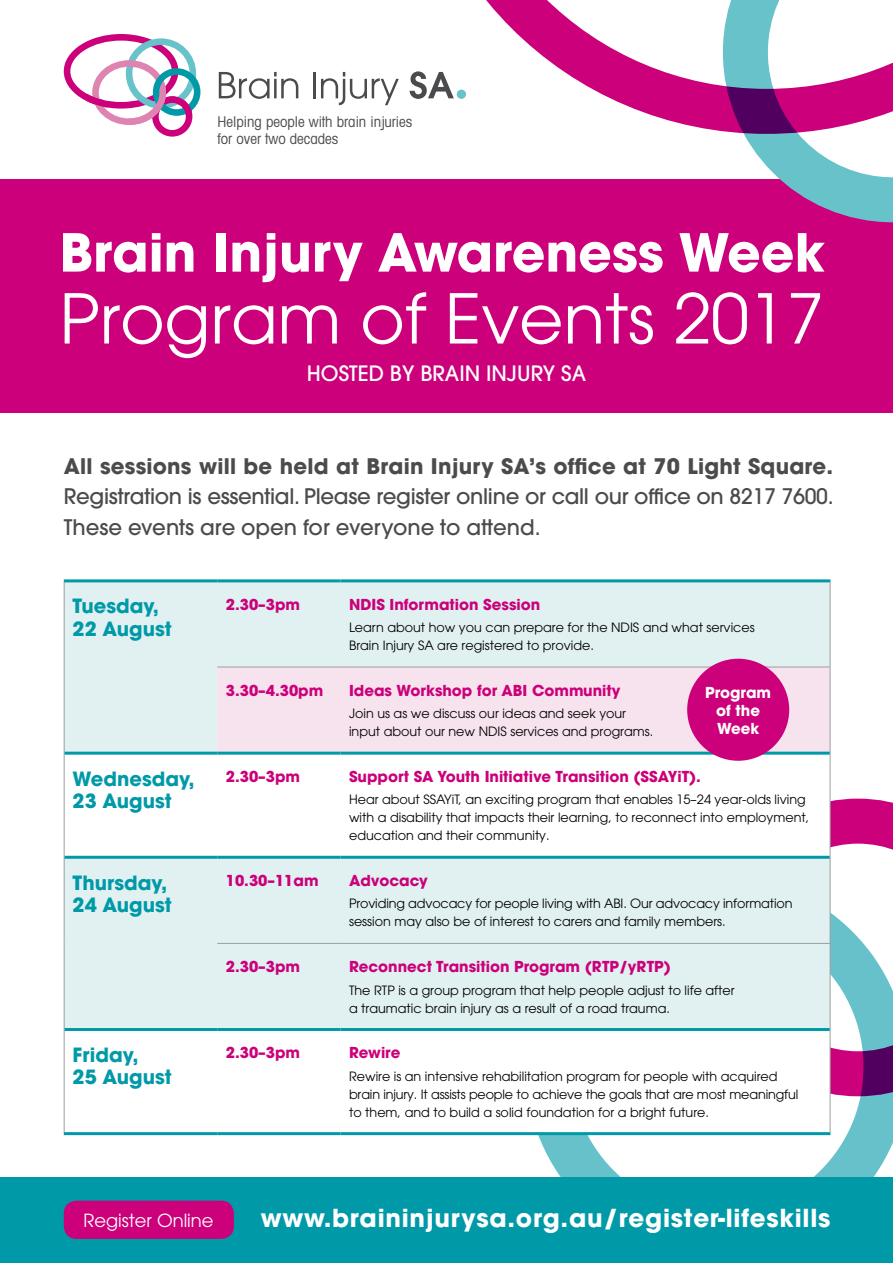
<style>
.page{position:relative;width:893px;height:1263px;background:#fff}
.page>*{position:absolute;margin:0;border:0;box-sizing:border-box;transform-origin:0 0}
.t1{font:68.1px "Avant Garde";color:#fff}
.t2{font:700 52.05px "Avant Garde";color:#fff}
.t3{font:700 24.6px "Avant Garde";letter-spacing:.03em;color:#fff}
.t4{font:500 21.3px/30.5px "Avant Garde";letter-spacing:-.015em;color:#4b4b4d}
.t5{font:700 21.3px "Avant Garde";letter-spacing:.01em;color:#4b4b4d}
.t6{font:500 21px "Avant Garde";color:#fff}
.t7{font:700 19.5px/22.5px "Avant Garde";color:#0099a8}
.t8{font:18px "Avant Garde";color:#fff}
.t9{font:700 15px "Avant Garde";color:#cb007a}
.t10{font:700 15px/18px "Avant Garde";color:#fff;text-align:center}
.t11{font:condensed 14.85px/17px "Avant Garde";color:#4b4b4d}
.t12{font:12.75px/18px "Avant Garde";color:#000}
</style>
<div class="page">
<svg style="left:526px;top:1096px;width:367px;height:82px"></svg>
<div style="left:0;top:179px;width:893px;height:233px;background:#cb007a"></div>
<svg style="left:219px;top:72px;width:79px;height:27px"></svg>
<hr style="left:313px;top:72px;width:3px;height:26px;background:#4b4b4d">
<svg style="left:321px;top:72px;width:78px;height:33px"></svg>
<svg style="left:64px;top:34px;width:136px;height:103px"></svg>
<svg style="left:744px;top:134px;width:149px;height:88px"></svg>
<svg style="left:409px;top:0;width:484px;height:134px"></svg>
<svg style="left:830px;top:799px;width:63px;height:297px"></svg>
<div style="left:0;top:1178px;width:893px;height:85px;background:#0099a8"></div>
<div style="left:64px;top:1201px;width:170px;height:38px;background:#cb007a;border-radius:13px"></div>
<div style="left:65px;top:582px;width:765px;height:170px;background:#e1f1f2"></div>
<div style="left:217px;top:668px;width:613px;height:84px;background:#f7e3ee"></div>
<svg style="left:65px;top:755px;width:765px;height:377px"></svg>
<hr style="left:64px;top:582px;width:1px;height:85px;background:#9c9e9f">
<hr style="left:64px;top:667px;width:1px;height:86px;background:#9c9e9f">
<hr style="left:64px;top:753px;width:1px;height:104px;background:#9c9e9f">
<hr style="left:64px;top:857px;width:1px;height:86px;background:#9c9e9f">
<hr style="left:64px;top:943px;width:1px;height:86px;background:#9c9e9f">
<hr style="left:64px;top:1029px;width:1px;height:103px;background:#9c9e9f">
<hr style="left:830px;top:582px;width:1px;height:85px;background:#9c9e9f">
<hr style="left:830px;top:667px;width:1px;height:86px;background:#9c9e9f">
<hr style="left:830px;top:753px;width:1px;height:104px;background:#9c9e9f">
<hr style="left:830px;top:857px;width:1px;height:86px;background:#9c9e9f">
<hr style="left:830px;top:944px;width:1px;height:85px;background:#9c9e9f">
<hr style="left:830px;top:1029px;width:1px;height:103px;background:#9c9e9f">
<hr style="left:217px;top:667px;width:124px;height:1px;background:#9c9e9f">
<hr style="left:341px;top:667px;width:489px;height:1px;background:#9c9e9f">
<hr style="left:217px;top:943px;width:124px;height:1px;background:#9c9e9f">
<hr style="left:341px;top:943px;width:489px;height:1px;background:#9c9e9f">
<hr style="left:64px;top:579px;width:153px;height:3px;background:#0099a8">
<hr style="left:217px;top:579px;width:124px;height:3px;background:#0099a8">
<hr style="left:341px;top:579px;width:489px;height:3px;background:#0099a8">
<hr style="left:65px;top:752px;width:152px;height:3px;background:#0099a8">
<hr style="left:217px;top:752px;width:124px;height:3px;background:#0099a8">
<hr style="left:341px;top:752px;width:489px;height:3px;background:#0099a8">
<hr style="left:65px;top:856px;width:152px;height:3px;background:#0099a8">
<hr style="left:217px;top:856px;width:124px;height:3px;background:#0099a8">
<hr style="left:341px;top:856px;width:489px;height:3px;background:#0099a8">
<hr style="left:65px;top:1028px;width:152px;height:3px;background:#0099a8">
<hr style="left:217px;top:1028px;width:124px;height:3px;background:#0099a8">
<hr style="left:341px;top:1028px;width:489px;height:3px;background:#0099a8">
<hr style="left:64px;top:1132px;width:153px;height:3px;background:#0099a8">
<hr style="left:217px;top:1132px;width:124px;height:3px;background:#0099a8">
<hr style="left:341px;top:1132px;width:489px;height:3px;background:#0099a8">
<div style="left:687px;top:659px;width:102px;height:102px;background:#cb007a;border-radius:50%"></div>
<p class="t11" style="left:218px;top:113px;width:196px">Helping people with brain injuries for over two decades</p>
<h2 class="t2" style="left:60px;top:219px;width:767px">Brain Injury Awareness Week</h2>
<h1 class="t1" style="left:60px;top:278px;width:766px">Program of Events 2017</h1>
<h3 class="t6" style="left:307px;top:360px;width:281px">HOSTED BY BRAIN INJURY SA</h3>
<h3 class="t5" style="left:64px;top:452px;width:771px">All sessions will be held at Brain Injury SA’s office at 70 Light Square.</h3>
<h3 class="t4" style="left:64px;top:481px;width:771px">Registration is essential. Please register online or call our office on 8217 7600.<br>These events are open for everyone to attend.</h3>
<h3 class="t7" style="left:73px;top:595px;width:100px">Tuesday,<br>22 August</h3>
<p class="t9" style="left:226px;top:594px;width:76px">2.30–3pm</p>
<p class="t9" style="left:349px;top:594px;width:193px">NDIS Information Session</p>
<p class="t12" style="left:349px;top:618px;width:407px">Learn about how you can prepare for the NDIS and what services<br>Brain Injury SA are registered to provide.</p>
<p class="t9" style="left:226px;top:681px;width:99px">3.30–4.30pm</p>
<p class="t9" style="left:349px;top:681px;width:273px">Ideas Workshop for ABI Community</p>
<p class="t12" style="left:349px;top:704px;width:306px">Join us as we discuss our ideas and seek your input about our new NDIS services and programs.</p>
<p class="t10" style="left:705px;top:683px;width:67px">Program of the<br>Week</p>
<h3 class="t7" style="left:73px;top:767px;width:123px">Wednesday,<br>23 August</h3>
<p class="t9" style="left:226px;top:767px;width:76px">2.30–3pm</p>
<p class="t9" style="left:349px;top:767px;width:353px">Support SA Youth Initiative Transition (SSAYiT).</p>
<p class="t12" style="left:349px;top:790px;width:462px">Hear about SSAYiT, an exciting program that enables 15–24 year-olds living with a disability that impacts their learning, to reconnect into employment, education and their community.</p>
<h3 class="t7" style="left:73px;top:871px;width:100px">Thursday,<br>24 August</h3>
<p class="t9" style="left:226px;top:871px;width:94px">10.30–11am</p>
<p class="t9" style="left:349px;top:871px;width:80px">Advocacy</p>
<p class="t12" style="left:349px;top:895px;width:445px">Providing advocacy for people living with ABI. Our advocacy information session may also be of interest to carers and family members.</p>
<p class="t9" style="left:226px;top:957px;width:76px">2.30–3pm</p>
<p class="t9" style="left:349px;top:957px;width:323px">Reconnect Transition Program (RTP/yRTP)</p>
<p class="t12" style="left:349px;top:981px;width:387px">The RTP is a group program that help people adjust to life after a traumatic brain injury as a result of a road trauma.</p>
<h3 class="t7" style="left:73px;top:1043px;width:100px">Friday,<br>25 August</h3>
<p class="t9" style="left:226px;top:1043px;width:76px">2.30–3pm</p>
<p class="t9" style="left:349px;top:1043px;width:53px">Rewire</p>
<p class="t12" style="left:349px;top:1067px;width:451px">Rewire is an intensive rehabilitation program for people with acquired brain injury. It assists people to achieve the goals that are most meaningful to them, and to build a solid foundation for a bright future.</p>
<h3 class="t8" style="left:84px;top:1209px;width:132px">Register Online</h3>
<h3 class="t3" style="left:261px;top:1202px;width:571px">www.braininjurysa.org.au/register-lifeskills</h3>
</div>
